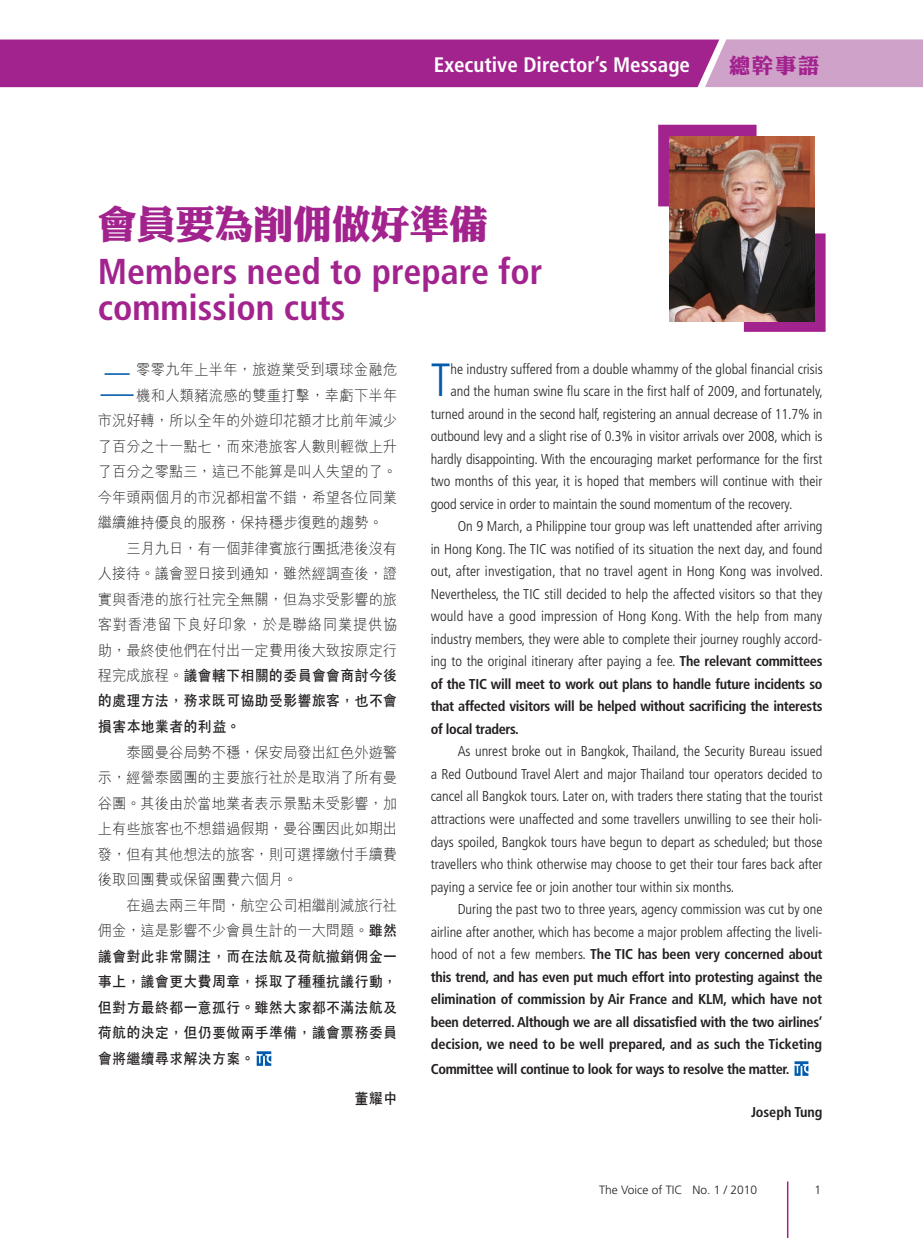
<style>
.page{position:relative;width:923px;height:1238px;background:#fff}
.page>*{position:absolute;margin:0;border:0;box-sizing:border-box;transform-origin:0 0}
.t1{font:300 condensed 46.5px "Frutiger";color:#015aaa}
.t2{font:300 40.5px "M Hei";color:#015aaa;scale:.95 1}
.t3{font:39px "DF Li King Hei XB HK BF";color:#a2238e}
.t4{font:700 condensed 36px/36px "Frutiger";color:#a2238e}
.t5{font:700 condensed 21px "Frutiger";color:#fff}
.t6{font:21px "DF Li King Hei XB HK BF";color:#a2238e}
.t7{font:300 15px/25.5px "M Hei";color:#231f20;scale:.95 1}
.t8{font:700 15px/25.5px "C Hei 2";color:#231f20;text-align:justify;scale:.95 1}
.t9{font:300 15px "M Hei";letter-spacing:.02em;color:#231f20;scale:.95 1}
.t10{font:300 15px "M Hei";letter-spacing:.055em;color:#231f20;scale:.95 1}
.t11{font:300 condensed 14.25px/22.5px "Frutiger";color:#231f20;text-align:justify}
.t12{font:700 condensed 14.25px/22.5px "Frutiger";letter-spacing:-.025em;color:#231f20;text-align:justify}
.t13{font:700 condensed 14.25px "Frutiger";color:#231f20}
.t14{font:300 12px "Frutiger";color:#231f20}
.s1{font-family:"M Hei";font-weight:300}
.s2{font-family:"C Hei 2";font-weight:700}
.s3{font-weight:700}
.s4{font-weight:300}
</style>
<div class="page">
<svg style="left:0;top:39px;width:923px;height:48px;background:#ad439d"></svg>
<hr style="left:787px;top:1181px;width:1px;height:56px;background:#a2238e">
<img style="left:794px;top:1061px;width:15px;height:15px">
<img style="left:256px;top:1051px;width:16px;height:15px">
<svg style="left:658px;top:124px;width:168px;height:208px"></svg>
<img style="left:669px;top:136px;width:146px;height:186px">
<h3 class="t5" style="left:434px;top:52px;width:258px">Executive Director’s Message</h3>
<h3 class="t6" style="left:729px;top:54px;width:92px">總幹事語</h3>
<h3 class="t3" style="left:98px;top:205px;width:392px">會員要為削佣做好準備</h3>
<h3 class="t4" style="left:98px;top:254px;width:446px">Members need to prepare for commission cuts</h3>
<p class="t9" style="left:136px;top:361px;width:276px">零零九年上半年，旅遊業受到環球金融危</p>
<p class="t9" style="left:136px;top:387px;width:276px">機和人類豬流感的雙重打擊，幸虧下半年</p>
<p class="t7" style="left:98px;top:408px;width:317px">市況好轉，所以全年的外遊印花額才比前年減少</p>
<p class="t7" style="left:98px;top:434px;width:317px">了百分之十一點七，而來港旅客人數則輕微上升</p>
<p class="t7" style="left:98px;top:459px;width:317px">了百分之零點三，這已不能算是叫人失望的了。</p>
<p class="t7" style="left:98px;top:485px;width:317px">今年頭兩個月的市況都相當不錯，希望各位同業</p>
<p class="t7" style="left:98px;top:510px;width:302px">繼續維持優良的服務，保持穩步復甦的趨勢。</p>
<p class="t7" style="left:98px;top:536px;width:317px">　　三月九日，有一個菲律賓旅行團抵港後沒有</p>
<p class="t7" style="left:98px;top:561px;width:317px">人接待。議會翌日接到通知，雖然經調查後，證</p>
<p class="t7" style="left:98px;top:587px;width:317px">實與香港的旅行社完全無關，但為求受影響的旅</p>
<p class="t10" style="left:98px;top:616px;width:317px">客對香港留下良好印象，於是聯絡同業提供協</p>
<p class="t7" style="left:98px;top:638px;width:317px">助，最終使他們在付出一定費用後大致按原定行</p>
<p class="t8" style="left:98px;top:663px;width:317px"><span class="s1">程完成旅程。</span>議會轄下相關的委員會會商討今後的處理方法，務求既可協助受影響旅客，也不會損害本地業者的利益。</p>
<p class="t7" style="left:98px;top:740px;width:317px">　　泰國曼谷局勢不穩，保安局發出紅色外遊警示，經營泰國團的主要旅行社於是取消了所有曼谷團。其後由於當地業者表示景點未受影響，加上有些旅客也不想錯過假期，曼谷團因此如期出發，但有其他想法的旅客，則可選擇繳付手續費後取回團費或保留團費六個月。　　<br>　　在過去兩三年間，航空公司相繼削減旅行社佣金，這是影響不少會員生計的一大問題。<span class="s2">雖然</span></p>
<p class="t8" style="left:98px;top:943px;width:316px">議會對此非常關注，而在法航及荷航撤銷佣金一事上，議會更大費周章，採取了種種抗議行動，但對方最終都一意孤行。雖然大家都不滿法航及荷航的決定，但仍要做兩手準備，議會票務委員會將繼續尋求解決方案。</p>
<p class="t8" style="left:354px;top:1086px;width:46px">董耀中</p>
<h2 class="t2" style="left:98px;top:361px;width:42px">二</h2>
<h1 class="t1" style="left:431px;top:354px;width:21px">T</h1>
<p class="t11" style="left:450px;top:358px;width:374px">he industry suffered from a double whammy of the global financial crisis</p>
<p class="t11" style="left:450px;top:380px;width:374px">and the human swine flu scare in the first half of 2009, and fortunately,</p>
<p class="t11" style="left:431px;top:403px;width:393px">turned around in the second half, registering an annual decrease of 11.7% in</p>
<p class="t11" style="left:431px;top:425px;width:393px">outbound levy and a slight rise of 0.3% in visitor arrivals over 2008, which is</p>
<p class="t11" style="left:431px;top:448px;width:393px">hardly disappointing. With the encouraging market performance for the first</p>
<p class="t11" style="left:431px;top:470px;width:393px">two months of this year, it is hoped that members will continue with their</p>
<p class="t11" style="left:431px;top:493px;width:363px">good service in order to maintain the sound momentum of the recovery.</p>
<p class="t11" style="left:458px;top:515px;width:366px">On 9 March, a Philippine tour group was left unattended after arriving</p>
<p class="t11" style="left:431px;top:538px;width:393px">in Hong Kong. The TIC was notified of its situation the next day, and found</p>
<p class="t11" style="left:431px;top:560px;width:394px">out, after investigation, that no travel agent in Hong Kong was involved.</p>
<p class="t11" style="left:431px;top:583px;width:393px">Nevertheless, the TIC still decided to help the affected visitors so that they</p>
<p class="t11" style="left:431px;top:605px;width:393px">would have a good impression of Hong Kong. With the help from many</p>
<p class="t11" style="left:431px;top:628px;width:393px">industry members, they were able to complete their journey roughly accord-</p>
<p class="t11" style="left:431px;top:650px;width:393px">ing to the original itinerary after paying a fee. <span class="s3">The relevant committees</span></p>
<p class="t12" style="left:431px;top:672px;width:393px">of the TIC will meet to work out plans to handle future incidents so</p>
<p class="t12" style="left:431px;top:695px;width:393px">that affected visitors will be helped without sacrificing the interests</p>
<p class="t12" style="left:431px;top:717px;width:90px">of local traders.</p>
<p class="t11" style="left:431px;top:740px;width:394px;text-indent:27px">As unrest broke out in Bangkok, Thailand, the Security Bureau issued a Red Outbound Travel Alert and major Thailand tour operators decided to cancel all Bangkok tours. Later on, with traders there stating that the tourist attractions were unaffected and some travellers unwilling to see their holi&shy;days spoiled, Bangkok tours have begun to depart as scheduled; but those travellers who think otherwise may choose to get their tour fares back after paying a service fee or join another tour within six months.</p>
<p class="t12" style="left:431px;top:897px;width:393px;text-indent:27px"><span class="s4">During the past two to three years, agency commission was cut by one airline after another, which has become a major problem affecting the liveli&shy;hood of not a few members.</span> The TIC has been very concerned about this trend, and has even put much effort into protesting against the elimination of commission by Air France and KLM, which have not been deterred. Although we are all dissatisfied with the two airlines’ decision, we need to be well prepared, and as such the Ticketing</p>
<p class="t12" style="left:431px;top:1057px;width:360px">Committee will continue to look for ways to resolve the matter.</p>
<p class="t13" style="left:751px;top:1103px;width:73px">Joseph Tung</p>
<p class="t14" style="left:599px;top:1182px;width:160px">The Voice of TIC No. 1 / 2010</p>
<p class="t14" style="left:814px;top:1182px;width:8px">1</p>
</div>
